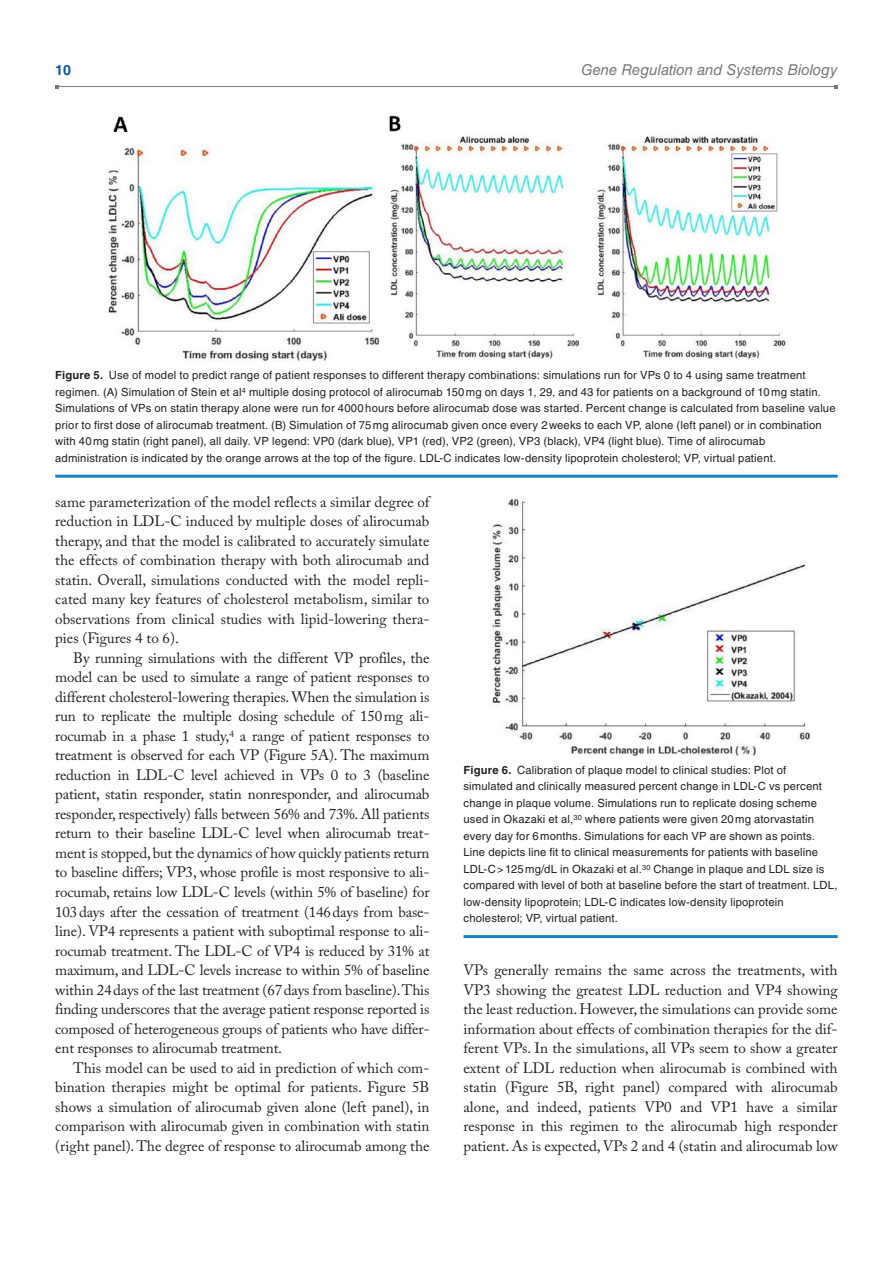
<style>
.page{position:relative;width:893px;height:1263px;background:#fff}
.page>*{position:absolute;margin:0;border:0;box-sizing:border-box;transform-origin:0 0}
.t1{font:15px/19.5px "Adobe Caslon Pro";color:#231f20;text-align:justify}
.t2{font:italic 15px "Helvetica LT Std";letter-spacing:-.005em;color:#76787b}
.t3{font:700 14.25px "Helvetica LT Std";color:#1055a4}
.t4{font:11.25px/16.5px "Helvetica LT Std";letter-spacing:.015em;color:#231f20}
.s1{font-weight:700}
</style>
<div class="page">
<hr style="left:57px;top:86px;width:779px;height:1px;background:#76787b">
<hr style="left:463px;top:935px;width:375px;height:3px;background:#1582c5">
<img style="left:491px;top:498px;width:319px;height:258px">
<hr style="left:55px;top:475px;width:783px;height:3px;background:#1582c5">
<img style="left:108px;top:115px;width:678px;height:246px">
<p class="t3" style="left:55px;top:61px;width:17px">10</p>
<p class="t2" style="left:581px;top:61px;width:258px">Gene Regulation and Systems Biology</p>
<p class="t4" style="left:55px;top:367px;width:782px"><span class="s1">Figure 5.</span> Use of model to predict range of patient responses to different therapy combinations: simulations run for VPs 0 to 4 using same treatment regimen. (A) Simulation of Stein et al<sup>4</sup> multiple dosing protocol of alirocumab 150mg on days 1, 29, and 43 for patients on a background of 10mg statin.<br>Simulations of VPs on statin therapy alone were run for 4000hours before alirocumab dose was started. Percent change is calculated from baseline value prior to first dose of alirocumab treatment. (B) Simulation of 75mg alirocumab given once every 2weeks to each VP, alone (left panel) or in combination with 40mg statin (right panel), all daily. VP legend: VP0 (dark blue), VP1 (red), VP2 (green), VP3 (black), VP4 (light blue). Time of alirocumab administration is indicated by the orange arrows at the top of the figure. LDL-C indicates low-density lipoprotein cholesterol; VP, virtual patient.</p>
<p class="t1" style="left:55px;top:492px;width:376px">same parameterization of the model reflects a similar degree of reduction in LDL-C induced by multiple doses of alirocumab therapy, and that the model is calibrated to accurately simulate the effects of combination therapy with both alirocumab and statin. Overall, simulations conducted with the model repli&shy;cated many key features of cholesterol metabolism, similar to observations from clinical studies with lipid-lowering thera&shy;pies (Figures 4 to 6).</p>
<p class="t1" style="left:55px;top:648px;width:376px;text-indent:18px">By running simulations with the different VP profiles, the model can be used to simulate a range of patient responses to different cholesterol-lowering therapies. When the simulation is run to replicate the multiple dosing schedule of 150mg ali&shy;rocumab in a phase 1 study,<sup>4</sup> a range of patient responses to treatment is observed for each VP (Figure 5A). The maximum reduction in LDL-C level achieved in VPs 0 to 3 (baseline patient, statin responder, statin nonresponder, and alirocumab responder, respectively) falls between 56% and 73%. All patients return to their baseline LDL-C level when alirocumab treat&shy;ment is stopped, but the dynamics of how quickly patients return to baseline differs; VP3, whose profile is most responsive to ali&shy;rocumab, retains low LDL-C levels (within 5% of baseline) for 103days after the cessation of treatment (146days from base&shy;line). VP4 represents a patient with suboptimal response to ali&shy;rocumab treatment. The LDL-C of VP4 is reduced by 31% at maximum, and LDL-C levels increase to within 5% of baseline within 24days of the last treatment (67days from baseline). This finding underscores that the average patient response reported is composed of heterogeneous groups of patients who have differ&shy;ent responses to alirocumab treatment.</p>
<p class="t1" style="left:55px;top:1057px;width:376px;text-indent:18px">This model can be used to aid in prediction of which com&shy;bination therapies might be optimal for patients. Figure 5B shows a simulation of alirocumab given alone (left panel), in comparison with alirocumab given in combination with statin (right panel). The degree of response to alirocumab among the</p>
<p class="t4" style="left:463px;top:761px;width:375px"><span class="s1">Figure 6.</span> Calibration of plaque model to clinical studies: Plot of simulated and clinically measured percent change in LDL-C vs percent change in plaque volume. Simulations run to replicate dosing scheme used in Okazaki et al,<sup>30</sup> where patients were given 20mg atorvastatin every day for 6months. Simulations for each VP are shown as points.<br>Line depicts line fit to clinical measurements for patients with baseline LDL-C&gt;125mg/dL in Okazaki et al.<sup>30</sup> Change in plaque and LDL size is compared with level of both at baseline before the start of treatment. LDL, low-density lipoprotein; LDL-C indicates low-density lipoprotein cholesterol; VP, virtual patient.</p>
<p class="t1" style="left:463px;top:960px;width:376px">VPs generally remains the same across the treatments, with VP3 showing the greatest LDL reduction and VP4 showing the least reduction. However, the simulations can provide some information about effects of combination therapies for the dif&shy;ferent VPs. In the simulations, all VPs seem to show a greater extent of LDL reduction when alirocumab is combined with statin (Figure 5B, right panel) compared with alirocumab alone, and indeed, patients VP0 and VP1 have a similar response in this regimen to the alirocumab high responder patient. As is expected, VPs 2 and 4 (statin and alirocumab low</p>
</div>
